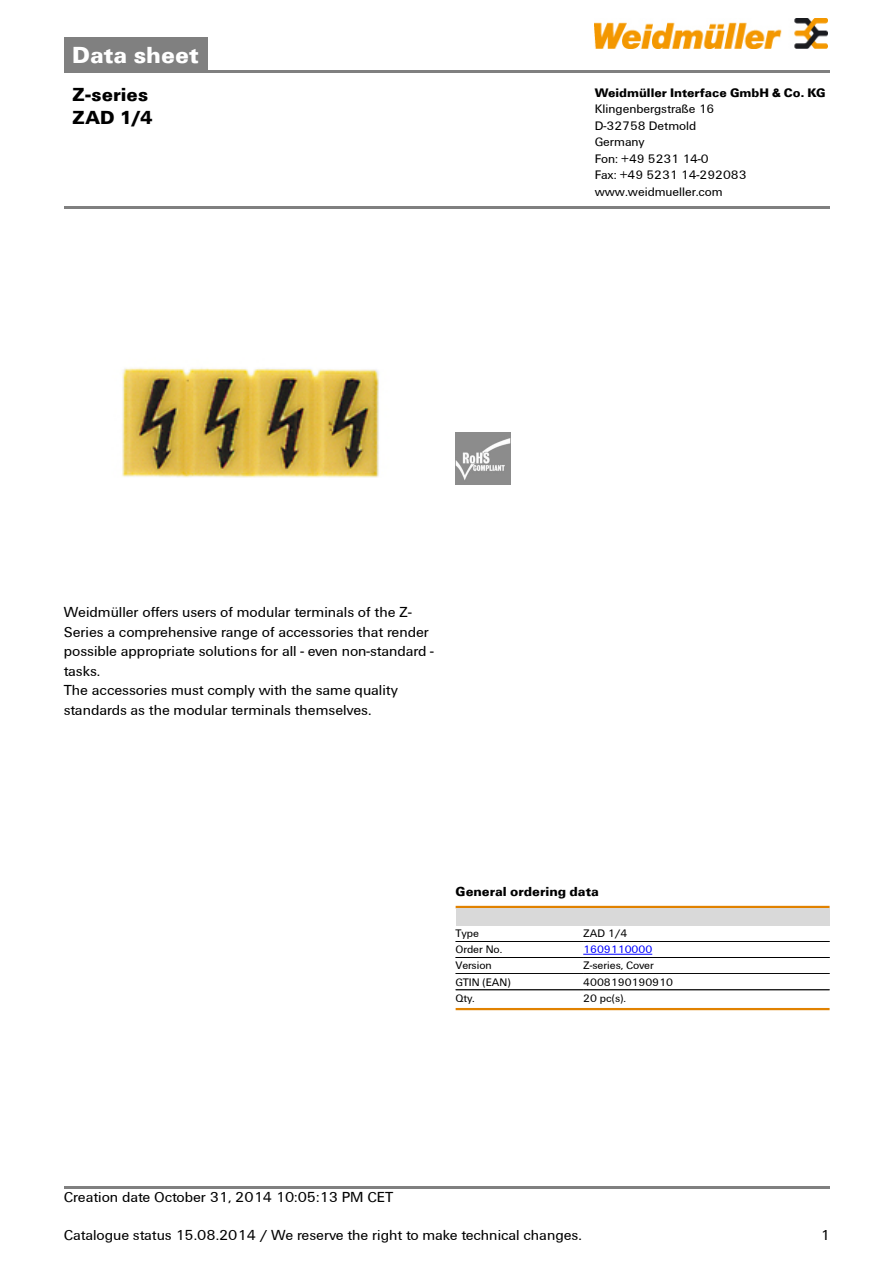
<style>
.page{position:relative;width:893px;height:1263px;background:#fff}
.page>*{position:absolute;margin:0;border:0;box-sizing:border-box;transform-origin:0 0}
.t1{font:700 24px "Weidmueller";color:#fff}
.t2{font:700 19.5px/22.5px "Weidmueller";color:#000}
.t3{font:15px/19.5px "Weidmueller";color:#000}
.t4{font:700 13.5px "Weidmueller";color:#000}
.t5{font:12.75px/16.5px "Weidmueller";color:#000}
.t6{font:700 12.75px "Weidmueller";color:#000}
.t7{font:11.25px "Weidmueller";color:#000}
.t8{font:11.25px "Weidmueller";color:#00f}
</style>
<div class="page">
<div style="left:64px;top:38px;width:143px;height:32px;background:#808080"></div>
<hr style="left:64px;top:70px;width:765px;height:2px;background:#808080">
<img style="left:594px;top:18px;width:233px;height:30px">
<hr style="left:64px;top:1186px;width:765px;height:3px;background:#808080">
<img style="left:122px;top:367px;width:257px;height:111px">
<img style="left:455px;top:433px;width:56px;height:52px">
<hr style="left:455px;top:906px;width:374px;height:2px;background:#e18200">
<div style="left:455px;top:908px;width:374px;height:17px;background:#d9d9d9"></div>
<hr style="left:455px;top:941px;width:128px;height:1px;background:#000">
<hr style="left:455px;top:957px;width:128px;height:1px;background:#000">
<hr style="left:583px;top:941px;width:246px;height:1px;background:#000">
<hr style="left:583px;top:957px;width:246px;height:1px;background:#000">
<hr style="left:583px;top:954px;width:69px;height:1px;background:#00f">
<hr style="left:455px;top:958px;width:128px;height:1px;background:#000">
<hr style="left:455px;top:973px;width:128px;height:1px;background:#000">
<hr style="left:583px;top:958px;width:246px;height:1px;background:#000">
<hr style="left:583px;top:973px;width:246px;height:1px;background:#000">
<hr style="left:455px;top:974px;width:128px;height:1px;background:#000">
<hr style="left:583px;top:974px;width:246px;height:1px;background:#000">
<hr style="left:455px;top:990px;width:128px;height:1px;background:#000">
<hr style="left:583px;top:990px;width:246px;height:1px;background:#000">
<hr style="left:455px;top:1008px;width:374px;height:2px;background:#e18200">
<hr style="left:64px;top:206px;width:765px;height:3px;background:#808080">
<h1 class="t1" style="left:72px;top:40px;width:128px">Data sheet</h1>
<h2 class="t2" style="left:72px;top:83px;width:82px">Z-series<br>ZAD 1/4</h2>
<p class="t6" style="left:594px;top:85px;width:232px">Weidmüller Interface GmbH &amp; Co. KG</p>
<p class="t5" style="left:594px;top:101px;width:153px">Klingenbergstraße 16<br>D-32758 Detmold<br>Germany<br>Fon: +49 5231 14-0<br>Fax: +49 5231 14-292083 www.weidmueller.com</p>
<p class="t3" style="left:64px;top:602px;width:371px">Weidmüller offers users of modular terminals of the Z-Series a comprehensive range of accessories that render possible appropriate solutions for all - even non-standard - tasks.<br>The accessories must comply with the same quality standards as the modular terminals themselves.</p>
<p class="t4" style="left:455px;top:884px;width:145px">General ordering data</p>
<p class="t7" style="left:455px;top:927px;width:25px">Type</p>
<p class="t7" style="left:583px;top:927px;width:46px">ZAD 1/4</p>
<p class="t7" style="left:455px;top:943px;width:48px">Order No.</p>
<p class="t8" style="left:583px;top:943px;width:70px">1609110000</p>
<p class="t7" style="left:455px;top:959px;width:38px">Version</p>
<p class="t7" style="left:583px;top:959px;width:72px">Z-series, Cover</p>
<p class="t7" style="left:455px;top:975px;width:56px">GTIN (EAN)</p>
<p class="t7" style="left:583px;top:975px;width:91px">4008190190910</p>
<p class="t7" style="left:455px;top:991px;width:21px">Qty.</p>
<p class="t7" style="left:583px;top:991px;width:44px">20 pc(s).</p>
<p class="t3" style="left:64px;top:1187px;width:331px">Creation date October 31, 2014 10:05:13 PM CET</p>
<p class="t3" style="left:64px;top:1226px;width:519px">Catalogue status 15.08.2014 / We reserve the right to make technical changes.</p>
<p class="t3" style="left:820px;top:1226px;width:11px">1</p>
</div>
